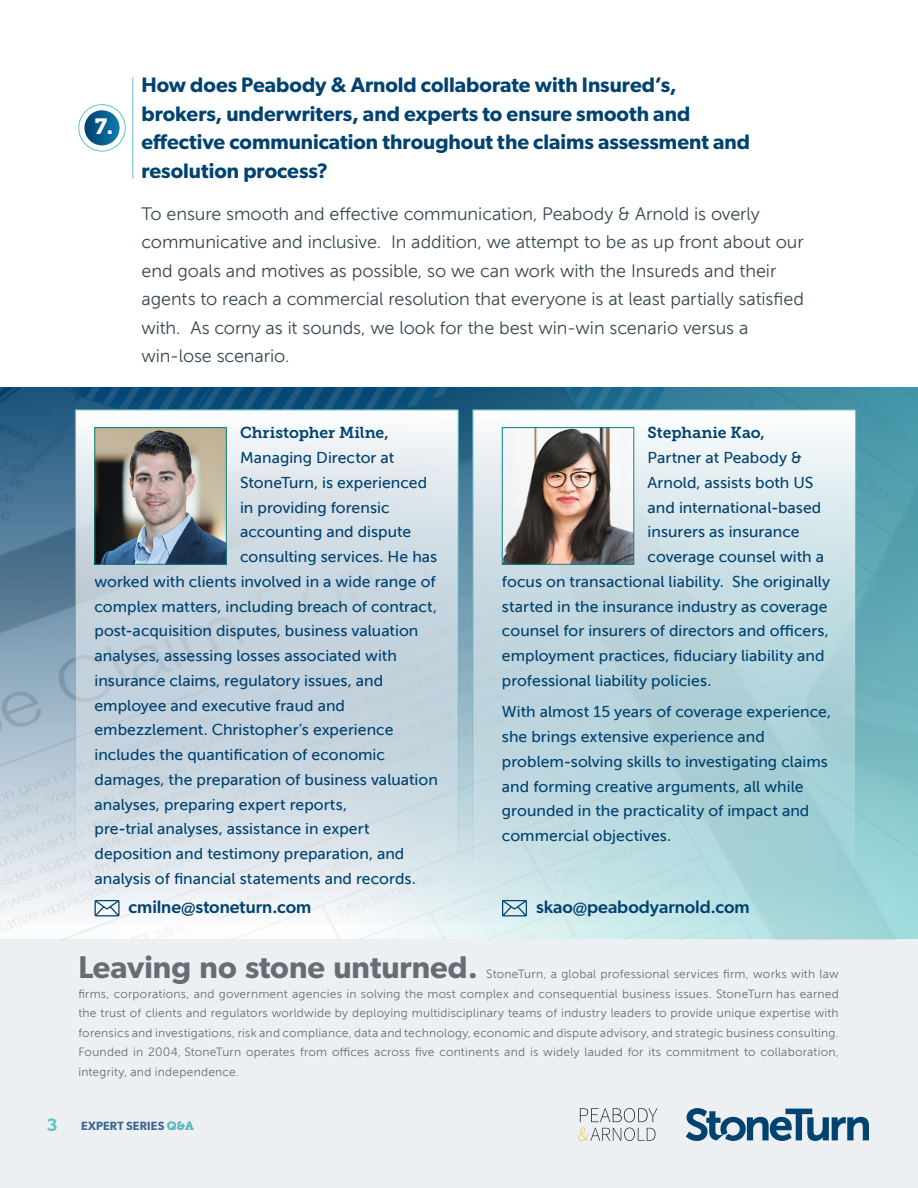
<style>
.page{position:relative;width:918px;height:1188px;background:#fff}
.page>*{position:absolute;margin:0;border:0;box-sizing:border-box;transform-origin:0 0}
.t1{font:600 31.5px "Gibson";color:#686d74}
.t2{font:21.9px "Museo Slab 900";color:#fff}
.main_body{font:600 21px/28.5px "Gibson";color:#004270}
.main_body-2{font:18px/28.5px "Museo Sans 300";letter-spacing:-.005em;color:#3a4850}
.t3{font:500 18px "Gibson";color:#004270}
.t4{font:600 18px "Gibson";color:#5ec6c8}
.main_body-3{font:15.75px/24.8px "Museo Sans 500";color:#004270}
.main_body-4{font:15.75px "Museo Slab 700";color:#004270}
.t5{font:12px/19.5px "Museo Sans 300";letter-spacing:.02em;color:#686d74;text-align:justify}
.t6{font:600 12px "Gibson";letter-spacing:.02em;color:#3c6691}
.s1{font-family:"Museo Slab 900";font-weight:400;color:#5db6be}
</style>
<div class="page">
<div style="left:1px;top:939px;width:917px;height:249px;background:#edf0f3"></div>
<svg style="left:686px;top:1108px;width:183px;height:33px"></svg>
<svg style="left:580px;top:1108px;width:77px;height:14px"></svg>
<svg style="left:579px;top:1128px;width:76px;height:13px"></svg>
<svg style="left:84px;top:110px;width:36px;height:35px"></svg>
<div style="left:78px;top:104px;width:48px;height:47px;border:1px solid #5ec6c8;border-radius:50%"></div>
<hr style="left:132px;top:77px;width:1px;height:101px;background:#5ec6c8">
<svg style="left:0;top:387px;width:918px;height:552px;background:#8cb5c3"></svg>
<svg style="left:75px;top:410px;width:384px;height:472px;background:#cfdbe3"></svg>
<svg style="left:472px;top:410px;width:384px;height:472px;background:#c1dae0"></svg>
<img style="left:96px;top:429px;width:129px;height:134px">
<div style="left:94px;top:427px;width:133px;height:138px;border:1px solid #0a8282"></div>
<img style="left:504px;top:429px;width:128px;height:134px">
<div style="left:502px;top:427px;width:132px;height:138px;border:1px solid #0a8282"></div>
<svg style="left:95px;top:900px;width:25px;height:16px"></svg>
<svg style="left:502px;top:900px;width:25px;height:16px"></svg>
<p class="t2" style="left:95px;top:114px;width:20px">7.</p>
<p class="main_body" style="left:141px;top:70px;width:610px">How does Peabody &amp; Arnold collaborate with Insured’s, brokers, underwriters, and experts to ensure smooth and effective communication throughout the claims assessment and resolution process?</p>
<p class="main_body-2" style="left:141px;top:200px;width:664px">To ensure smooth and effective communication, Peabody &amp; Arnold is overly communicative and inclusive. In addition, we attempt to be as up front about our end goals and motives as possible, so we can work with the Insureds and their agents to reach a commercial resolution that everyone is at least partially satisfied with. As corny as it sounds, we look for the best win-win scenario versus a win-lose scenario.</p>
<p class="t4" style="left:46px;top:1114px;width:13px">3</p>
<p class="main_body-4" style="left:240px;top:424px;width:150px">Christopher Milne,</p>
<p class="main_body-3" style="left:240px;top:445px;width:156px">Managing Director at</p>
<p class="main_body-3" style="left:240px;top:470px;width:189px">StoneTurn, is experienced</p>
<p class="main_body-3" style="left:240px;top:495px;width:151px">in providing forensic</p>
<p class="main_body-3" style="left:240px;top:520px;width:173px">accounting and dispute</p>
<p class="main_body-3" style="left:240px;top:544px;width:199px">consulting services. He has</p>
<p class="main_body-3" style="left:94px;top:569px;width:343px">worked with clients involved in a wide range of</p>
<p class="main_body-3" style="left:94px;top:594px;width:344px">complex matters, including breach of contract,</p>
<p class="main_body-3" style="left:94px;top:619px;width:325px">post-acquisition disputes, business valuation</p>
<p class="main_body-3" style="left:94px;top:643px;width:304px">analyses, assessing losses associated with</p>
<p class="main_body-3" style="left:94px;top:668px;width:290px">insurance claims, regulatory issues, and</p>
<p class="main_body-3" style="left:94px;top:693px;width:252px">employee and executive fraud and</p>
<p class="main_body-3" style="left:94px;top:718px;width:300px">embezzlement. Christopher’s experience</p>
<p class="main_body-3" style="left:94px;top:742px;width:292px">includes the quantification of economic</p>
<p class="main_body-3" style="left:94px;top:767px;width:345px">damages, the preparation of business valuation</p>
<p class="main_body-3" style="left:94px;top:792px;width:254px">analyses, preparing expert reports,</p>
<p class="main_body-3" style="left:94px;top:817px;width:277px">pre-trial analyses, assistance in expert</p>
<p class="main_body-3" style="left:94px;top:841px;width:311px">deposition and testimony preparation, and</p>
<p class="main_body-3" style="left:94px;top:866px;width:323px">analysis of financial statements and records.</p>
<p class="main_body-4" style="left:648px;top:424px;width:119px">Stephanie Kao,</p>
<p class="main_body-3" style="left:648px;top:445px;width:156px">Partner at Peabody &amp;</p>
<p class="main_body-3" style="left:648px;top:470px;width:167px">Arnold, assists both US</p>
<p class="main_body-3" style="left:648px;top:495px;width:175px">and international-based</p>
<p class="main_body-3" style="left:648px;top:520px;width:154px">insurers as insurance</p>
<p class="main_body-3" style="left:648px;top:544px;width:178px">coverage counsel with a</p>
<p class="main_body-3" style="left:502px;top:569px;width:330px">focus on transactional liability. She originally</p>
<p class="main_body-3" style="left:502px;top:594px;width:327px">started in the insurance industry as coverage</p>
<p class="main_body-3" style="left:502px;top:619px;width:328px">counsel for insurers of directors and officers,</p>
<p class="main_body-3" style="left:502px;top:643px;width:324px">employment practices, fiduciary liability and</p>
<p class="main_body-3" style="left:502px;top:668px;width:211px">professional liability policies.</p>
<p class="main_body-3" style="left:502px;top:700px;width:331px">With almost 15 years of coverage experience, she brings extensive experience and problem-solving skills to investigating claims and forming creative arguments, all while grounded in the practicality of impact and commercial objectives.</p>
<p class="t3" style="left:129px;top:896px;width:184px">cmilne@stoneturn.com</p>
<p class="t3" style="left:536px;top:896px;width:215px">skao@peabodyarnold.com</p>
<p class="t1" style="left:78px;top:949px;width:401px">Leaving no stone unturned.</p>
<p class="t5" style="left:78px;top:965px;width:762px;text-indent:408px">StoneTurn, a global professional services firm, works with law firms, corporations, and government agencies in solving the most complex and consequential business issues. StoneTurn has earned the trust of clients and regulators worldwide by deploying multidisciplinary teams of industry leaders to provide unique expertise with forensics and investigations, risk and compliance, data and technology, economic and dispute advisory, and strategic business consulting.<br>Founded in 2004, StoneTurn operates from offices across five continents and is widely lauded for its commitment to collaboration, integrity, and independence.</p>
<p class="t6" style="left:81px;top:1119px;width:115px">EXPERT SERIES <span class="s1">Q&amp;A</span></p>
</div>
